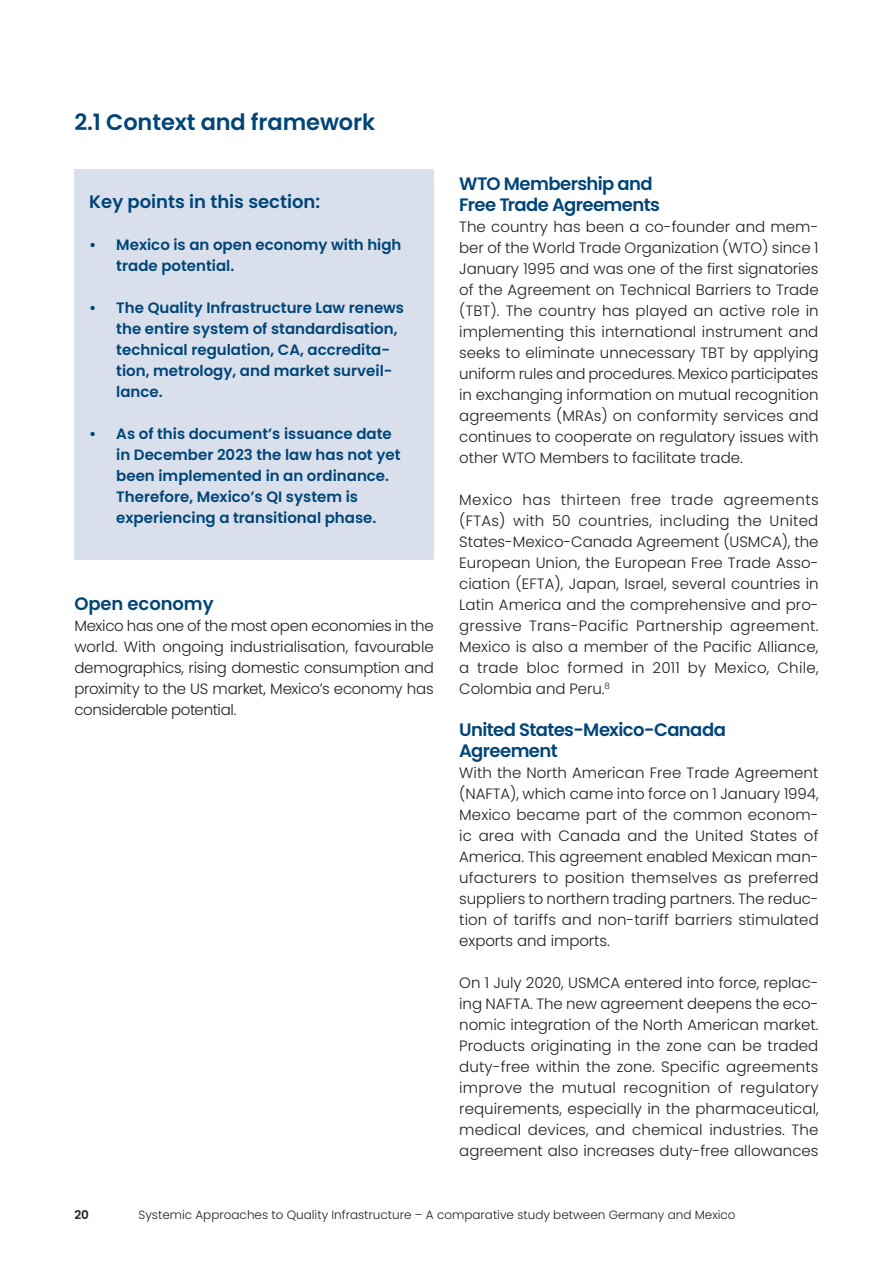
<style>
.page{position:relative;width:893px;height:1263px;background:#fff}
.page>*{position:absolute;margin:0;border:0;box-sizing:border-box;transform-origin:0 0}
.t1{font:600 22.5px "Poppins";letter-spacing:-.005em;color:#004578}
.t2{font:600 18px/21px "Poppins";letter-spacing:-.03em;color:#004578}
.t3{font:600 18px "Poppins";color:#004578}
.t4{font:600 18px "Poppins";letter-spacing:-.005em;color:#004578}
.t5{font:300 15px/21px "Poppins";letter-spacing:-.005em;color:#231f20;text-align:justify}
.t6{font:600 15px/21px "Poppins";color:#004578}
.t7{font:300 12px "Poppins";color:#231f20}
.t8{font:600 12px "Poppins";color:#231f20}
</style>
<div class="page">
<div style="left:74px;top:169px;width:360px;height:390px;background:#d9e0ec"></div>
<h1 class="t1" style="left:74px;top:109px;width:302px">2.1 Context and framework</h1>
<p class="t3" style="left:89px;top:191px;width:232px">Key points in this section:</p>
<p class="t6" style="left:116px;top:235px;width:287px;text-indent:-27px">• Mexico is an open economy with high trade potential.</p>
<p class="t6" style="left:116px;top:298px;width:289px;text-indent:-27px">• The Quality Infrastructure Law renews the entire system of standardisation, technical regulation, CA, accredita&shy;tion, metrology, and market surveil&shy;lance.</p>
<p class="t6" style="left:116px;top:424px;width:286px;text-indent:-27px">• As of this document’s issuance date in December 2023 the law has not yet been implemented in an ordinance.<br>Therefore, Mexico’s QI system is experiencing a transitional phase.</p>
<p class="t4" style="left:74px;top:593px;width:141px">Open economy</p>
<p class="t5" style="left:74px;top:615px;width:361px">Mexico has one of the most open economies in the world. With ongoing industrialisation, favourable demographics, rising domestic consumption and proximity to the US market, Mexico’s economy has considerable potential.</p>
<p class="t2" style="left:459px;top:173px;width:202px">WTO Membership and<br>Free Trade Agreements</p>
<p class="t5" style="left:459px;top:216px;width:361px">The country has been a co-founder and mem&shy;ber of the World Trade Organization (WTO) since 1<br>January 1995 and was one of the first signatories of the Agreement on Technical Barriers to Trade (TBT). The country has played an active role in implementing this international instrument and seeks to eliminate unnecessary TBT by applying uniform rules and procedures. Mexico participates in exchanging information on mutual recognition agreements (MRAs) on conformity services and continues to cooperate on regulatory issues with other WTO Members to facilitate trade.</p>
<p class="t5" style="left:459px;top:489px;width:361px">Mexico has thirteen free trade agreements (FTAs) with 50 countries, including the United States-Mexico-Canada Agreement (USMCA), the European Union, the European Free Trade Asso&shy;ciation (EFTA), Japan, Israel, several countries in Latin America and the comprehensive and pro&shy;gressive Trans-Pacific Partnership agreement.<br>Mexico is also a member of the Pacific Alliance, a trade bloc formed in 2011 by Mexico, Chile, Colombia and Peru.<sup>8</sup></p>
<p class="t2" style="left:459px;top:719px;width:268px">United States-Mexico-Canada<br>Agreement</p>
<p class="t5" style="left:459px;top:762px;width:361px">With the North American Free Trade Agreement (NAFTA), which came into force on 1 January 1994, Mexico became part of the common econom&shy;ic area with Canada and the United States of America. This agreement enabled Mexican man&shy;ufacturers to position themselves as preferred suppliers to northern trading partners. The reduc&shy;tion of tariffs and non-tariff barriers stimulated exports and imports.</p>
<p class="t5" style="left:459px;top:972px;width:361px">On 1 July 2020, USMCA entered into force, replac&shy;ing NAFTA. The new agreement deepens the eco&shy;nomic integration of the North American market.<br>Products originating in the zone can be traded duty-free within the zone. Specific agreements improve the mutual recognition of regulatory requirements, especially in the pharmaceutical, medical devices, and chemical industries. The agreement also increases duty-free allowances</p>
<p class="t8" style="left:74px;top:1208px;width:16px">20</p>
<p class="t7" style="left:139px;top:1208px;width:599px">Systemic Approaches to Quality Infrastructure – A comparative study between Germany and Mexico</p>
</div>
